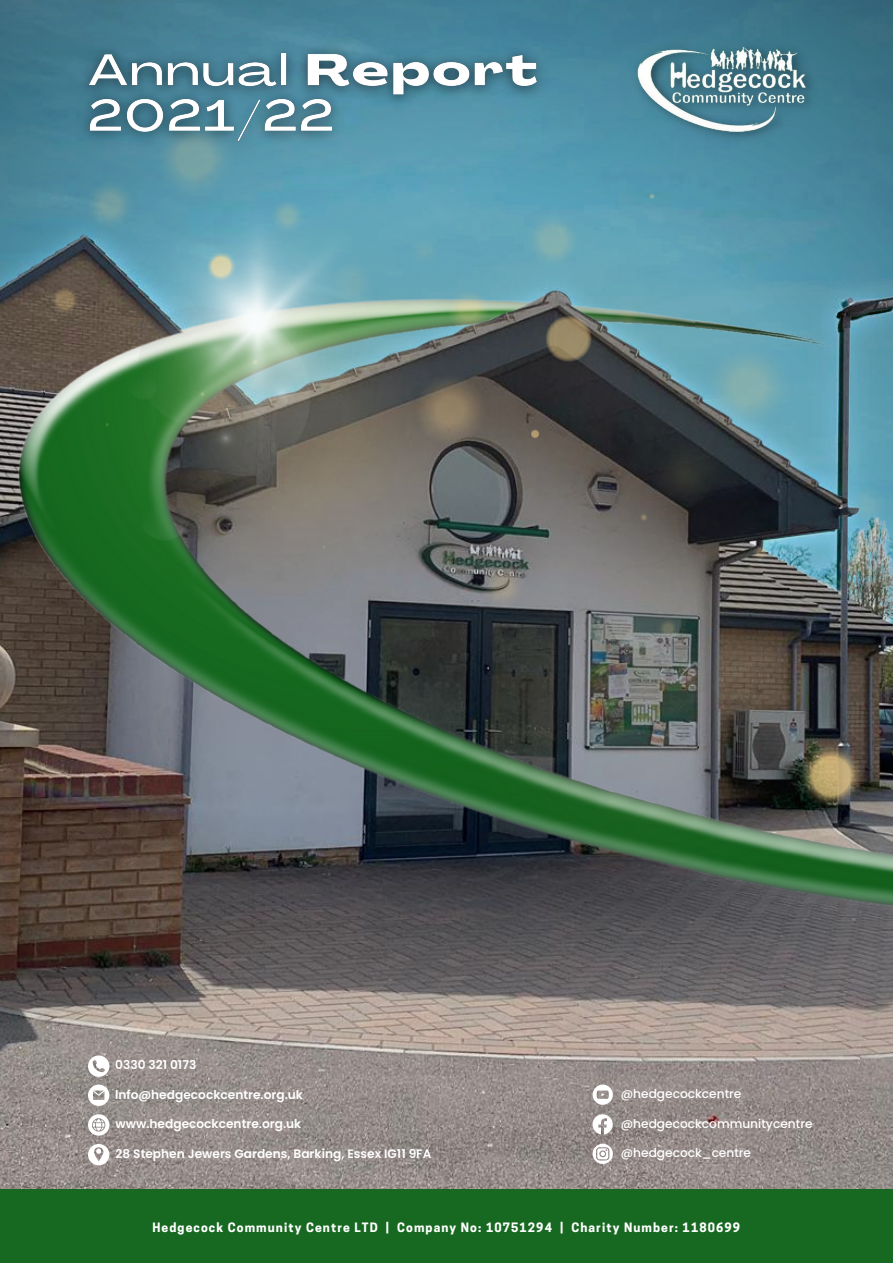
<style>
.page{position:relative;width:893px;height:1264px;background:#fff}
.page>*{position:absolute;margin:0;border:0;box-sizing:border-box;transform-origin:0 0}
.t1{font:600 12.15px "Poppins";color:#fff}
.t2{font:700 12.15px "Cooper Hewitt";letter-spacing:.09em;color:#fff}
.t3{font:500 12.15px "Poppins";color:#fff}
</style>
<div class="page">
<img style="left:0;top:907px;width:892px;height:282px">
<img style="left:8px;top:907px;width:884px;height:82px">
<div style="left:0;top:1189px;width:892px;height:73px;background:#176821"></div>
<svg style="left:88px;top:1114px;width:21px;height:21px"></svg>
<svg style="left:88px;top:1055px;width:21px;height:21px"></svg>
<svg style="left:88px;top:1143px;width:21px;height:22px"></svg>
<svg style="left:88px;top:1084px;width:21px;height:21px"></svg>
<svg style="left:592px;top:1084px;width:20px;height:20px"></svg>
<svg style="left:592px;top:1114px;width:20px;height:20px"></svg>
<svg style="left:592px;top:1143px;width:20px;height:20px"></svg>
<img style="left:0;top:0;width:892px;height:907px">
<img style="left:110px;top:173px;width:284px;height:367px">
<img style="left:70px;top:35px;width:489px;height:128px">
<p class="t1" style="left:115px;top:1056px;width:83px">0330 321 0173</p>
<p class="t1" style="left:115px;top:1086px;width:189px">lnfo@hedgecockcentre.org.uk</p>
<p class="t3" style="left:620px;top:1085px;width:122px">@hedgecockcentre</p>
<p class="t1" style="left:115px;top:1115px;width:187px">www.hedgecockcentre.org.uk</p>
<p class="t3" style="left:620px;top:1114px;width:193px">@hedgecockcommunitycentre</p>
<p class="t1" style="left:115px;top:1145px;width:317px">28 Stephen Jewers Gardens, Barking, Essex IG11 9FA</p>
<p class="t3" style="left:620px;top:1144px;width:132px">@hedgecock_centre</p>
<p class="t2" style="left:152px;top:1222px;width:589px">Hedgecock Community Centre LTD | Company No: 10751294 | Charity Number: 1180699</p>
</div>
